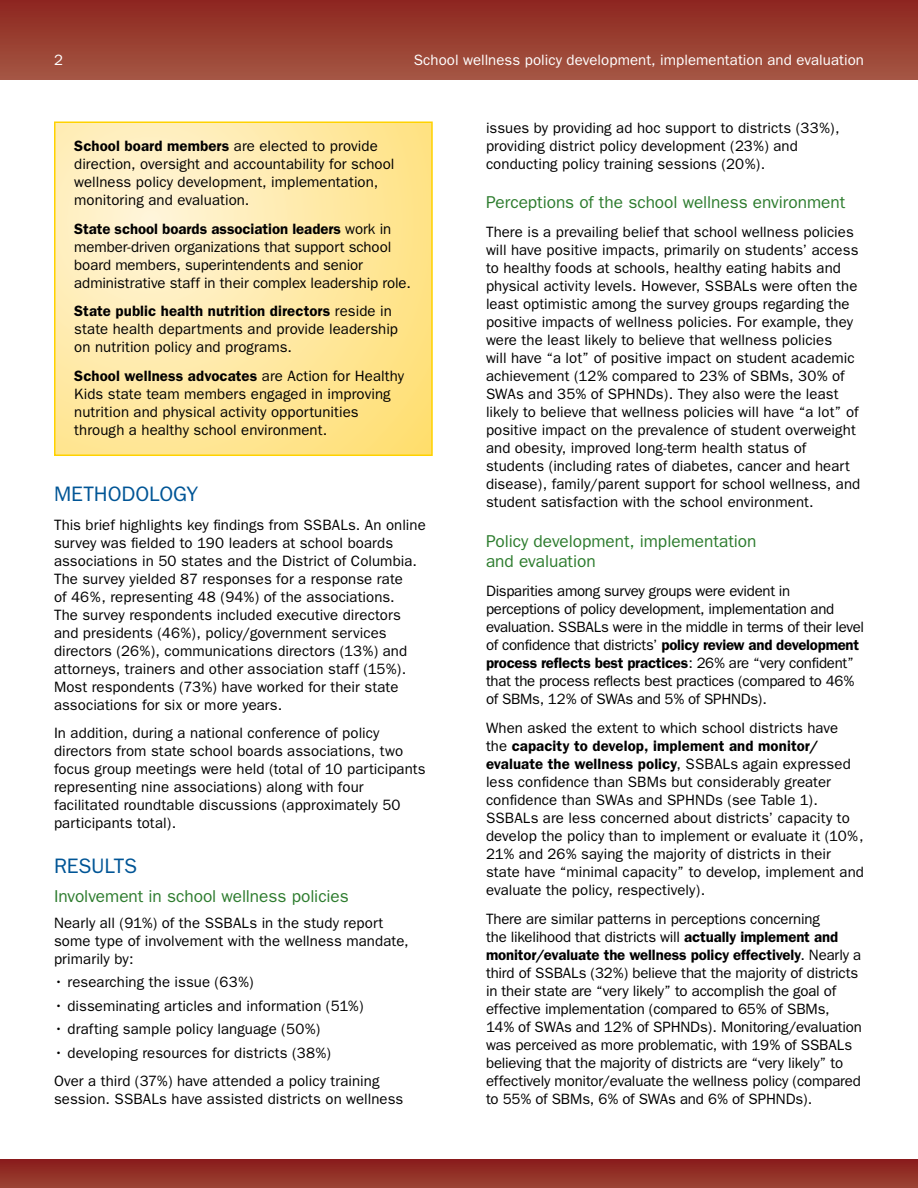
<style>
.page{position:relative;width:918px;height:1188px;background:#fff}
.page>*{position:absolute;margin:0;border:0;box-sizing:border-box;transform-origin:0 0}
.t1{font:21px "Franklin Gothic";letter-spacing:-.005em;color:#005596}
.t2{font:17.25px/20.7px "Franklin Gothic";letter-spacing:-.005em;color:#2d7c2e}
.t3{font:15px/18px "Franklin Gothic";letter-spacing:.005em;color:#000}
.t4{font:15px/18px "Franklin Gothic";letter-spacing:-.02em;color:#000}
.t5{font:15px "Franklin Gothic";letter-spacing:.005em;color:#fff}
.s1{font-weight:600}
</style>
<div class="page">
<svg style="left:0;top:1159px;width:917px;height:29px;background:#922f26"></svg>
<div style="left:0;top:0;width:918px;height:80px;background:linear-gradient(to bottom,#8d251f,#a45743)"></div>
<svg style="left:917px;top:1159px;width:1px;height:29px"></svg>
<svg style="left:917px;top:0;width:1px;height:80px"></svg>
<svg style="left:57px;top:125px;width:373px;height:328px;background:#ffe9a7"></svg>
<div style="left:54px;top:122px;width:379px;height:334px;border:2px solid #ffd200"></div>
<p class="t5" style="left:414px;top:52px;width:452px">School wellness policy development, implementation and evaluation</p>
<p class="t3" style="left:74px;top:137px;width:322px"><span class="s1">School board members</span> are elected to provide direction, oversight and accountability for school wellness policy development, implementation, monitoring and evaluation.</p>
<p class="t3" style="left:74px;top:220px;width:338px"><span class="s1">State school boards association leaders</span> work in member-driven organizations that support school board members, superintendents and senior administrative staff in their complex leadership role.</p>
<p class="t3" style="left:74px;top:302px;width:325px"><span class="s1">State public health nutrition directors</span> reside in state health departments and provide leadership on nutrition policy and programs.</p>
<p class="t3" style="left:74px;top:367px;width:331px"><span class="s1">School wellness advocates</span> are Action for Healthy Kids state team members engaged in improving nutrition and physical activity opportunities through a healthy school environment.</p>
<h1 class="t1" style="left:54px;top:482px;width:146px">METHODOLOGY</h1>
<p class="t3" style="left:54px;top:516px;width:373px">This brief highlights key findings from SSBALs. An online survey was fielded to 190 leaders at school boards associations in 50 states and the District of Columbia.<br>The survey yielded 87 responses for a response rate<br>of 46%, representing 48 (94%) of the associations.<br>The survey respondents included executive directors and presidents (46%), policy/government services directors (26%), communications directors (13%) and attorneys, trainers and other association staff (15%).<br>Most respondents (73%) have worked for their state associations for six or more years.</p>
<p class="t3" style="left:54px;top:724px;width:373px">In addition, during a national conference of policy directors from state school boards associations, two focus group meetings were held (total of 10 participants representing nine associations) along with four facilitated roundtable discussions (approximately 50 participants total).</p>
<h1 class="t1" style="left:54px;top:854px;width:85px">RESULTS</h1>
<p class="t2" style="left:54px;top:886px;width:296px">Involvement in school wellness policies</p>
<p class="t3" style="left:54px;top:914px;width:356px">Nearly all (91%) of the SSBALs in the study report some type of involvement with the wellness mandate, primarily by:</p>
<p class="t3" style="left:54px;top:973px;width:201px">• researching the issue (63%)</p>
<p class="t3" style="left:54px;top:997px;width:311px">• disseminating articles and information (51%)</p>
<p class="t3" style="left:54px;top:1020px;width:268px">• drafting sample policy language (50%)</p>
<p class="t3" style="left:54px;top:1038px;width:327px;line-height:28.8px">• developing resources for districts (38%)<br>Over a third (37%) have attended a policy training</p>
<p class="t3" style="left:54px;top:1090px;width:351px">session. SSBALs have assisted districts on wellness</p>
<p class="t3" style="left:486px;top:119px;width:355px">issues by providing ad hoc support to districts (33%), providing district policy development (23%) and conducting policy training sessions (20%).</p>
<p class="t2" style="left:486px;top:192px;width:361px">Perceptions of the school wellness environment</p>
<p class="t3" style="left:486px;top:223px;width:376px">There is a prevailing belief that school wellness policies will have positive impacts, primarily on students’ access to healthy foods at schools, healthy eating habits and physical activity levels. However, SSBALs were often the least optimistic among the survey groups regarding the positive impacts of wellness policies. For example, they were the least likely to believe that wellness policies<br>will have “a lot” of positive impact on student academic achievement (12% compared to 23% of SBMs, 30% of SWAs and 35% of SPHNDs). They also were the least likely to believe that wellness policies will have “a lot” of positive impact on the prevalence of student overweight and obesity, improved long-term health status of students (including rates of diabetes, cancer and heart disease), family/parent support for school wellness, and student satisfaction with the school environment.</p>
<p class="t2" style="left:486px;top:531px;width:272px">Policy development, implementation and evaluation</p>
<p class="t4" style="left:486px;top:582px;width:380px">Disparities among survey groups were evident in perceptions of policy development, implementation and evaluation. SSBALs were in the middle in terms of their level of confidence that districts’ <span class="s1">policy review and development process reflects best practices</span>: 26% are “very confident” that the process reflects best practices (compared to 46% of SBMs, 12% of SWAs and 5% of SPHNDs).</p>
<p class="t3" style="left:486px;top:719px;width:380px">When asked the extent to which school districts have<br>the <span class="s1">capacity to develop, implement and monitor/ evaluate the wellness policy</span>, SSBALs again expressed less confidence than SBMs but considerably greater confidence than SWAs and SPHNDs (see Table 1).<br>SSBALs are less concerned about districts’ capacity to develop the policy than to implement or evaluate it (10%, 21% and 26% saying the majority of districts in their state have “minimal capacity” to develop, implement and evaluate the policy, respectively).</p>
<p class="t3" style="left:486px;top:910px;width:377px">There are similar patterns in perceptions concerning<br>the likelihood that districts will <span class="s1">actually implement and monitor/evaluate the wellness policy effectively</span>. Nearly a third of SSBALs (32%) believe that the majority of districts in their state are “very likely” to accomplish the goal of effective implementation (compared to 65% of SBMs,<br>14% of SWAs and 12% of SPHNDs). Monitoring/evaluation was perceived as more problematic, with 19% of SSBALs believing that the majority of districts are “very likely” to effectively monitor/evaluate the wellness policy (compared to 55% of SBMs, 6% of SWAs and 6% of SPHNDs).</p>
</div>
